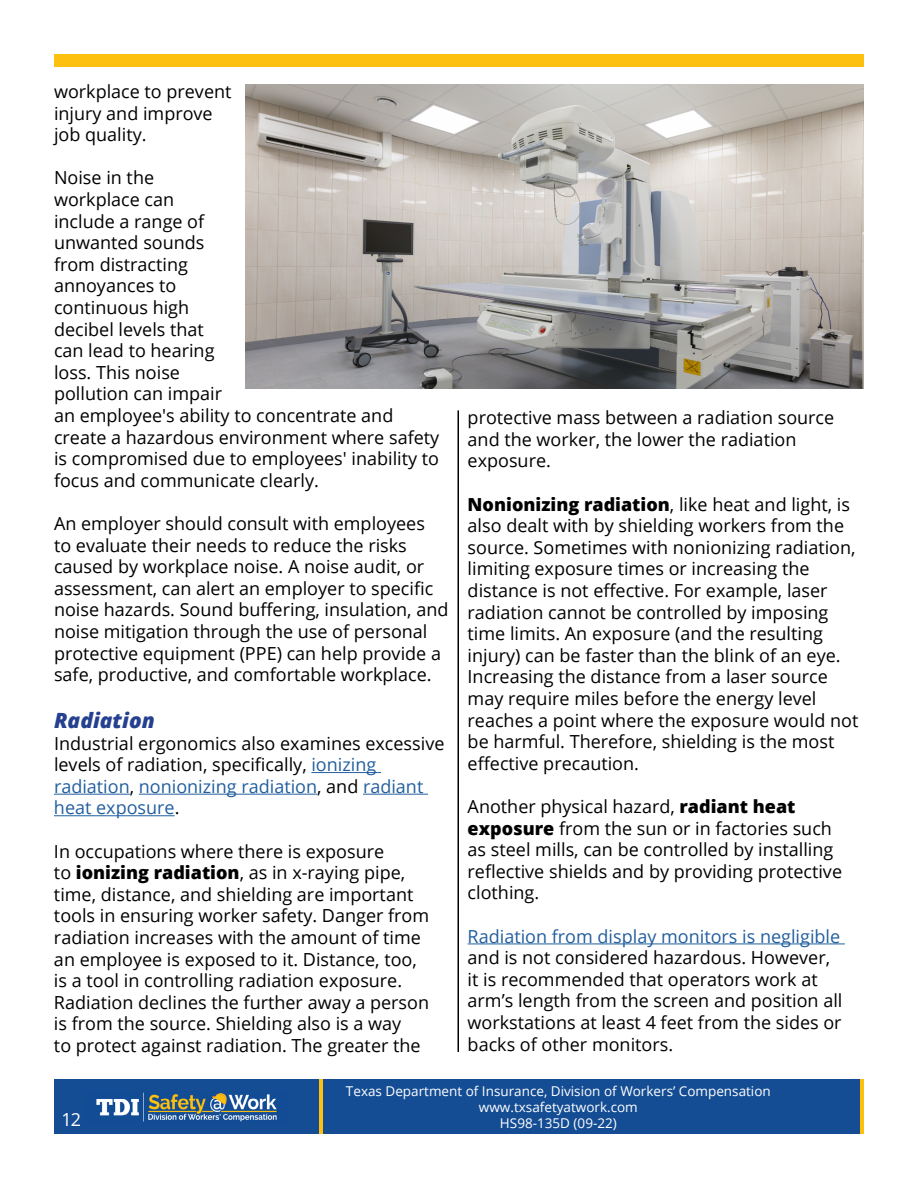
<style>
.page{position:relative;width:918px;height:1188px;background:#fff}
.page>*{position:absolute;margin:0;border:0;box-sizing:border-box;transform-origin:0 0}
.t1{font:italic 800 21px "Open Sans";color:#25408f}
.t2{font:18px/21.6px "Open Sans";color:#000}
.t3{font:18px "Open Sans";color:#215e9e}
.t4{font:18px "Open Sans";color:#fff}
.t5{font:13.5px/16.2px "Open Sans";color:#fff;text-align:center}
.s1{color:#215e9e}
.s2{font-weight:800}
</style>
<div class="page">
<img style="left:245px;top:84px;width:619px;height:305px">
<div style="left:54px;top:1080px;width:810px;height:54px;background:#154d94"></div>
<img style="left:96px;top:1092px;width:181px;height:30px">
<hr style="left:860px;top:1080px;width:4px;height:54px;background:#fec00f">
<hr style="left:319px;top:1080px;width:4px;height:54px;background:#fec00f">
<hr style="left:458px;top:410px;width:1px;height:642px;background:#000">
<div style="left:54px;top:54px;width:810px;height:13px;background:#fec00f"></div>
<hr style="left:311px;top:772px;width:70px;height:1px;background:#215e9e">
<hr style="left:54px;top:794px;width:76px;height:1px;background:#215e9e">
<hr style="left:139px;top:794px;width:178px;height:1px;background:#215e9e">
<hr style="left:363px;top:794px;width:65px;height:1px;background:#215e9e">
<hr style="left:54px;top:815px;width:121px;height:1px;background:#215e9e">
<hr style="left:468px;top:943px;width:377px;height:1px;background:#215e9e">
<p class="t2" style="left:54px;top:80px;width:179px">workplace to prevent injury and improve job quality.</p>
<p class="t2" style="left:54px;top:167px;width:387px">Noise in the<br>workplace can<br>include a range of<br>unwanted sounds<br>from distracting<br>annoyances to<br>continuous high<br>decibel levels that<br>can lead to hearing<br>loss. This noise<br>pollution can impair<br>an employee's ability to concentrate and create a hazardous environment where safety is compromised due to employees' inability to focus and communicate clearly.</p>
<p class="t2" style="left:54px;top:512px;width:396px">An employer should consult with employees<br>to evaluate their needs to reduce the risks caused by workplace noise. A noise audit, or assessment, can alert an employer to specific noise hazards. Sound buffering, insulation, and noise mitigation through the use of personal protective equipment (PPE) can help provide a safe, productive, and comfortable workplace.</p>
<p class="t1" style="left:54px;top:704px;width:102px">Radiation</p>
<p class="t2" style="left:54px;top:732px;width:392px">Industrial ergonomics also examines excessive levels of radiation, specifically, <span class="s1">ionizing radiation</span>, <span class="s1">nonionizing radiation</span>, and <span class="s1">radiant heat exposure</span>.</p>
<p class="t2" style="left:54px;top:840px;width:377px">In occupations where there is exposure<br>to <span class="s2">ionizing radiation</span>, as in x-raying pipe, time, distance, and shielding are important tools in ensuring worker safety. Danger from radiation increases with the amount of time an employee is exposed to it. Distance, too, is a tool in controlling radiation exposure.<br>Radiation declines the further away a person is from the source. Shielding also is a way<br>to protect against radiation. The greater the</p>
<p class="t2" style="left:468px;top:406px;width:368px">protective mass between a radiation source and the worker, the lower the radiation exposure.</p>
<p class="t2" style="left:468px;top:493px;width:392px"><span class="s2">Nonionizing radiation</span>, like heat and light, is also dealt with by shielding workers from the source. Sometimes with nonionizing radiation, limiting exposure times or increasing the distance is not effective. For example, laser radiation cannot be controlled by imposing time limits. An exposure (and the resulting injury) can be faster than the blink of an eye.<br>Increasing the distance from a laser source may require miles before the energy level reaches a point where the exposure would not be harmful. Therefore, shielding is the most effective precaution.</p>
<p class="t2" style="left:468px;top:795px;width:376px">Another physical hazard, <span class="s2">radiant heat exposure</span> from the sun or in factories such as steel mills, can be controlled by installing reflective shields and by providing protective clothing.</p>
<p class="t3" style="left:468px;top:924px;width:374px">Radiation from display monitors is negligible</p>
<p class="t2" style="left:468px;top:946px;width:376px">and is not considered hazardous. However, it is recommended that operators work at arm’s length from the screen and position all workstations at least 4 feet from the sides or backs of other monitors.</p>
<p class="t5" style="left:346px;top:1082px;width:426px">Texas Department of Insurance, Division of Workers’ Compensation www.txsafetyatwork.com</p>
<p class="t4" style="left:62px;top:1107px;width:21px">12</p>
<p class="t5" style="left:500px;top:1115px;width:118px">HS98-135D (09-22)</p>
</div>
